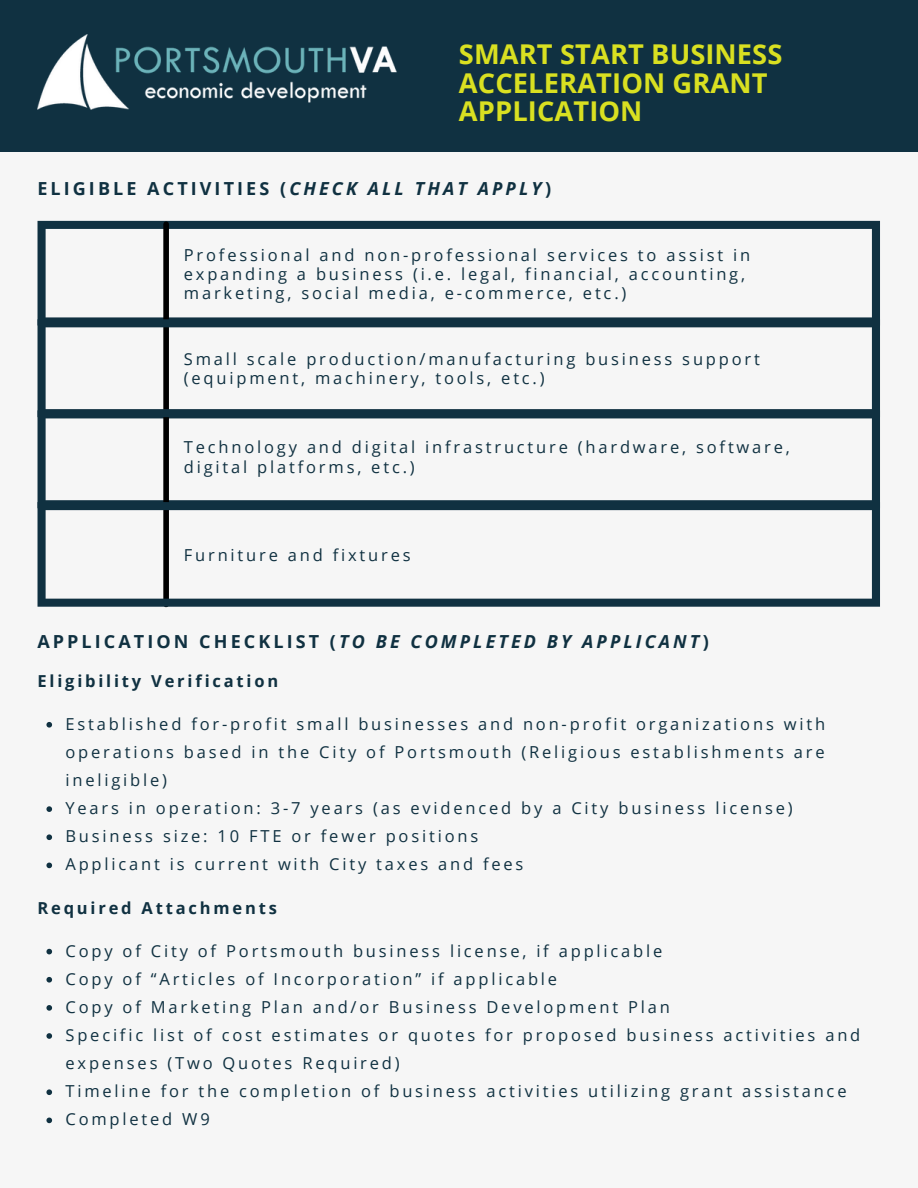
<style>
.page{position:relative;width:918px;height:1188px;background:#f6f6f6}
.page>*{position:absolute;margin:0;border:0;box-sizing:border-box;transform-origin:0 0}
.t1{font:700 27.3px "Open Sans";letter-spacing:.005em;color:#d9e021}
.t2{font:italic 700 18px "Open Sans";letter-spacing:.17em;color:#103141}
.t3{font:700 18px "Open Sans";letter-spacing:.17em;color:#103141}
.t4{font:16.5px/19.2px "Open Sans";letter-spacing:.17em;color:#103141}
.t5{font:700 16.5px "Open Sans";letter-spacing:.17em;color:#103141}
.s1{font-style:italic}
.s2{font-style:normal}
</style>
<div class="page">
<div style="left:0;top:0;width:918px;height:152px;background:#103141"></div>
<img style="left:37px;top:34px;width:360px;height:76px">
<svg style="left:38px;top:221px;width:842px;height:98px"></svg>
<svg style="left:38px;top:417px;width:842px;height:85px"></svg>
<div style="left:163px;top:224px;width:6px;height:380px;background:#000"></div>
<svg style="left:38px;top:319px;width:842px;height:98px"></svg>
<svg style="left:38px;top:502px;width:842px;height:105px"></svg>
<svg style="left:46px;top:722px;width:6px;height:6px"></svg>
<svg style="left:46px;top:806px;width:6px;height:6px"></svg>
<svg style="left:46px;top:834px;width:6px;height:6px"></svg>
<svg style="left:46px;top:863px;width:6px;height:5px"></svg>
<svg style="left:46px;top:949px;width:6px;height:5px"></svg>
<svg style="left:46px;top:977px;width:6px;height:6px"></svg>
<svg style="left:46px;top:1005px;width:6px;height:6px"></svg>
<svg style="left:46px;top:1033px;width:6px;height:6px"></svg>
<svg style="left:46px;top:1089px;width:6px;height:6px"></svg>
<svg style="left:46px;top:1118px;width:6px;height:5px"></svg>
<p class="t1" style="left:459px;top:35px;width:325px">SMART START BUSINESS</p>
<p class="t1" style="left:459px;top:63px;width:310px">ACCELERATION GRANT</p>
<p class="t1" style="left:459px;top:92px;width:185px">APPLICATION</p>
<p class="t3" style="left:37px;top:176px;width:515px">ELIGIBLE ACTIVITIES (<span class="s1">CHECK ALL THAT APPLY</span>)</p>
<p class="t4" style="left:184px;top:245px;width:568px">Professional and non-professional services to assist in expanding a business (i.e. legal, financial, accounting, marketing, social media, e-commerce, etc.)</p>
<p class="t4" style="left:184px;top:349px;width:578px">Small scale production/manufacturing business support (equipment, machinery, tools, etc.)</p>
<p class="t4" style="left:184px;top:437px;width:608px">Technology and digital infrastructure (hardware, software, digital platforms, etc.)</p>
<p class="t4" style="left:184px;top:545px;width:228px">Furniture and fixtures</p>
<p class="t2" style="left:37px;top:628px;width:673px"><span class="s2">APPLICATION CHECKLIST (</span>TO BE COMPLETED BY APPLICANT<span class="s2">)</span></p>
<p class="t5" style="left:37px;top:669px;width:242px">Eligibility Verification</p>
<p class="t4" style="left:65px;top:709px;width:761px;line-height:28.2px;text-align:justify">Established for-profit small businesses and non-profit organizations with operations based in the City of Portsmouth (Religious establishments are ineligible)</p>
<p class="t4" style="left:65px;top:798px;width:729px">Years in operation: 3-7 years (as evidenced by a City business license)</p>
<p class="t4" style="left:65px;top:826px;width:414px">Business size: 10 FTE or fewer positions</p>
<p class="t4" style="left:65px;top:854px;width:460px">Applicant is current with City taxes and fees</p>
<p class="t5" style="left:37px;top:896px;width:241px">Required Attachments</p>
<p class="t4" style="left:65px;top:941px;width:598px">Copy of City of Portsmouth business license, if applicable</p>
<p class="t4" style="left:65px;top:969px;width:493px">Copy of “Articles of Incorporation” if applicable</p>
<p class="t4" style="left:65px;top:997px;width:606px">Copy of Marketing Plan and/or Business Development Plan</p>
<p class="t4" style="left:65px;top:1021px;width:796px;line-height:28.2px">Specific list of cost estimates or quotes for proposed business activities and expenses (Two Quotes Required)</p>
<p class="t4" style="left:65px;top:1081px;width:783px">Timeline for the completion of business activities utilizing grant assistance</p>
<p class="t4" style="left:65px;top:1109px;width:146px">Completed W9</p>
</div>
